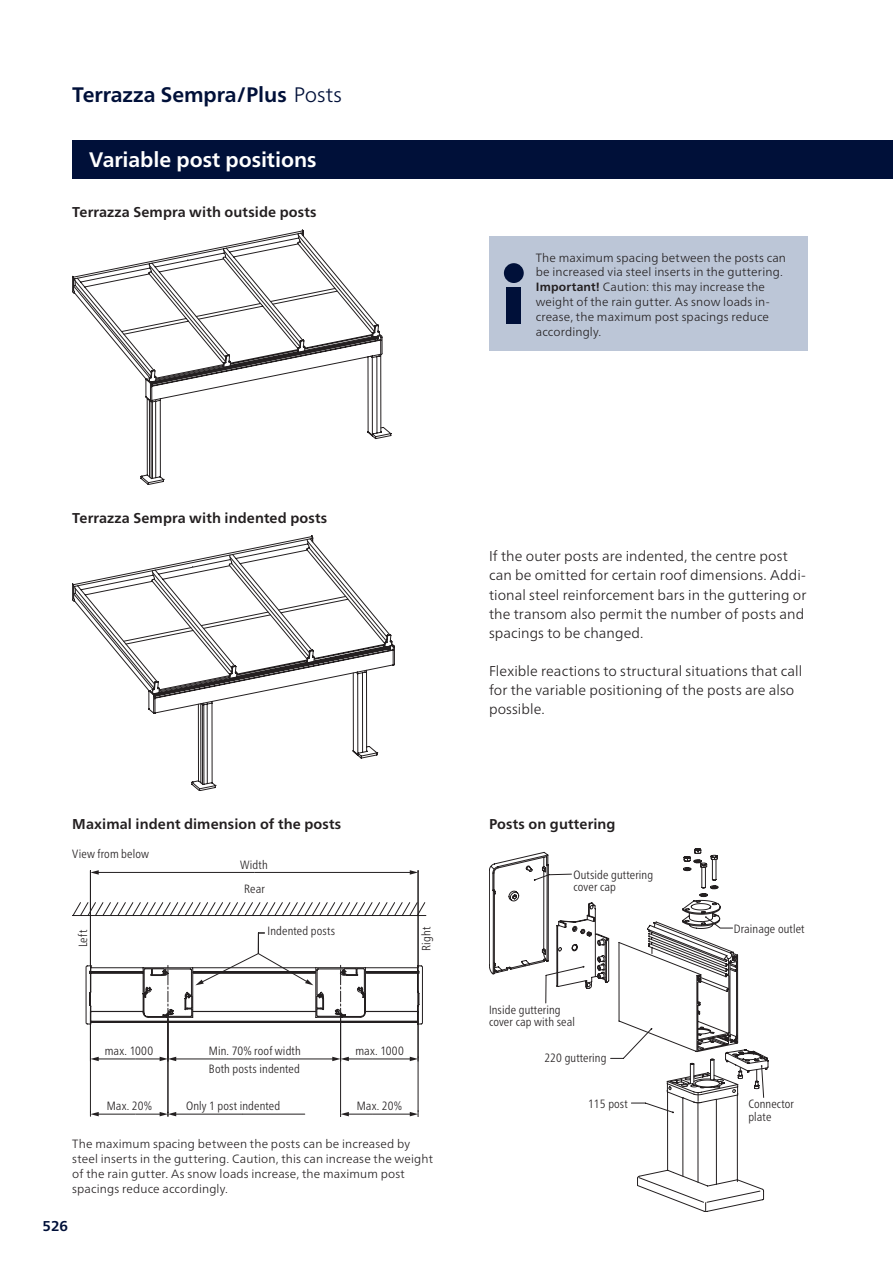
<style>
.page{position:relative;width:893px;height:1263px;background:#fff}
.page>*{position:absolute;margin:0;border:0;box-sizing:border-box;transform-origin:0 0}
.t1{font:700 21px "Frutiger Neue LTW1 G";color:#001039}
.t2{font:700 21px "Frutiger Neue LTW1 G";letter-spacing:-.005em;color:#fff}
.t3{font:300 14.25px/19.2px "Frutiger Neue LTW1 G";letter-spacing:.005em;color:#231f20}
.t4{font:700 14.25px "Frutiger Neue LTW1 G";letter-spacing:.01em;color:#231f20}
.t5{font:700 14.25px "Frutiger Neue LTW1 G";color:#001039}
.t6{font:300 12px/14.9px "Frutiger Neue LTW1 G";letter-spacing:.01em;color:#231f20}
.t7{font:300 condensed 12px/12.8px "Frutiger Neue LTW1 G";letter-spacing:.01em;color:#231f20}
.s1{font-weight:300}
.s2{font-weight:700}
</style>
<div class="page">
<hr style="left:97px;top:872px;width:157px;height:1px;background:#231f20">
<svg style="left:90px;top:870px;width:9px;height:5px"></svg>
<hr style="left:254px;top:872px;width:157px;height:1px;background:#231f20">
<svg style="left:410px;top:870px;width:9px;height:5px"></svg>
<hr style="left:90px;top:972px;width:1px;height:140px;background:#231f20">
<hr style="left:97px;top:1114px;width:39px;height:1px;background:#231f20">
<svg style="left:90px;top:1112px;width:9px;height:4px"></svg>
<hr style="left:340px;top:1019px;width:1px;height:92px;background:#231f20">
<hr style="left:418px;top:972px;width:1px;height:139px;background:#231f20">
<svg style="left:340px;top:1111px;width:33px;height:6px"></svg>
<hr style="left:373px;top:1114px;width:38px;height:1px;background:#231f20">
<svg style="left:410px;top:1111px;width:9px;height:6px"></svg>
<hr style="left:168px;top:1019px;width:1px;height:93px;background:#231f20">
<hr style="left:175px;top:1114px;width:68px;height:1px;background:#231f20">
<svg style="left:136px;top:1112px;width:40px;height:4px"></svg>
<hr style="left:243px;top:1114px;width:62px;height:1px;background:#231f20">
<hr style="left:97px;top:1059px;width:39px;height:1px;background:#231f20">
<svg style="left:91px;top:1057px;width:8px;height:4px"></svg>
<hr style="left:373px;top:1059px;width:38px;height:1px;background:#231f20">
<svg style="left:410px;top:1057px;width:9px;height:4px"></svg>
<hr style="left:254px;top:1059px;width:80px;height:1px;background:#231f20">
<svg style="left:332px;top:1057px;width:41px;height:4px"></svg>
<hr style="left:175px;top:1059px;width:79px;height:1px;background:#231f20">
<svg style="left:136px;top:1057px;width:40px;height:4px"></svg>
<svg style="left:72px;top:902px;width:354px;height:127px"></svg>
<hr style="left:90px;top:871px;width:1px;height:95px;background:#231f20">
<hr style="left:418px;top:871px;width:1px;height:95px;background:#231f20">
<svg style="left:148px;top:634px;width:244px;height:157px"></svg>
<svg style="left:74px;top:538px;width:316px;height:155px"></svg>
<svg style="left:637px;top:848px;width:127px;height:364px"></svg>
<svg style="left:491px;top:862px;width:277px;height:251px"></svg>
<svg style="left:72px;top:230px;width:310px;height:249px"></svg>
<svg style="left:74px;top:232px;width:304px;height:150px"></svg>
<div style="left:489px;top:236px;width:319px;height:115px;background:#bcc6d7"></div>
<div style="left:506px;top:287px;width:15px;height:37px;background:#001039"></div>
<div style="left:504px;top:263px;width:20px;height:20px;background:#001039;border-radius:50%"></div>
<div style="left:72px;top:140px;width:821px;height:39px;background:#001039"></div>
<h1 class="t1" style="left:72px;top:82px;width:271px">Terrazza Sempra/Plus <span class="s1">Posts</span></h1>
<h1 class="t2" style="left:89px;top:147px;width:229px">Variable post positions</h1>
<p class="t4" style="left:72px;top:203px;width:246px">Terrazza Sempra with outside posts</p>
<p class="t4" style="left:72px;top:510px;width:256px">Terrazza Sempra with indented posts</p>
<p class="t6" style="left:536px;top:250px;width:252px">The maximum spacing between the posts can be increased via steel inserts in the guttering.<br><span class="s2">Important!</span> Caution: this may increase the weight of the rain gutter. As snow loads in&shy;crease, the maximum post spacings reduce accordingly.</p>
<p class="t3" style="left:489px;top:547px;width:319px">If the outer posts are indented, the centre post can be omitted for certain roof dimensions. Addi&shy;tional steel reinforcement bars in the guttering or the transom also permit the number of posts and spacings to be changed.</p>
<p class="t3" style="left:489px;top:661px;width:315px">Flexible reactions to structural situations that call for the variable positioning of the posts are also possible.</p>
<p class="t4" style="left:72px;top:816px;width:270px">Maximal indent dimension of the posts</p>
<p class="t4" style="left:489px;top:816px;width:128px">Posts on guttering</p>
<p class="t7" style="left:72px;top:847px;width:78px">View from below</p>
<p class="t7" style="left:240px;top:858px;width:29px">Width</p>
<p class="t7" style="left:244px;top:883px;width:22px">Rear</p>
<p class="t7" style="left:77px;top:947px;width:19px;rotate:-90deg">Left</p>
<p class="t7" style="left:268px;top:924px;width:69px">Indented posts</p>
<p class="t7" style="left:420px;top:951px;width:25px;rotate:-90deg">Right</p>
<p class="t7" style="left:105px;top:1044px;width:50px">max. 1000</p>
<p class="t7" style="left:209px;top:1045px;width:93px">Min. 70% roof width</p>
<p class="t7" style="left:356px;top:1045px;width:50px">max. 1000</p>
<p class="t7" style="left:209px;top:1062px;width:93px">Both posts indented</p>
<p class="t7" style="left:186px;top:1099px;width:96px">Only 1 post indented</p>
<p class="t7" style="left:107px;top:1099px;width:47px">Max. 20%</p>
<p class="t7" style="left:357px;top:1099px;width:47px">Max. 20%</p>
<p class="t6" style="left:72px;top:1136px;width:362px">The maximum spacing between the posts can be increased by steel inserts in the guttering. Caution, this can increase the weight of the rain gutter. As snow loads increase, the maximum post spacings reduce accordingly.</p>
<p class="t5" style="left:43px;top:1218px;width:27px">526</p>
<p class="t7" style="left:573px;top:868px;width:81px">Outside guttering cover cap</p>
<p class="t7" style="left:489px;top:1003px;width:87px">Inside guttering cover cap with seal</p>
<p class="t7" style="left:734px;top:922px;width:72px">Drainage outlet</p>
<p class="t7" style="left:544px;top:1051px;width:64px">220 guttering</p>
<p class="t7" style="left:588px;top:1097px;width:41px">115 post</p>
<p class="t7" style="left:748px;top:1098px;width:47px">Connector plate</p>
</div>
